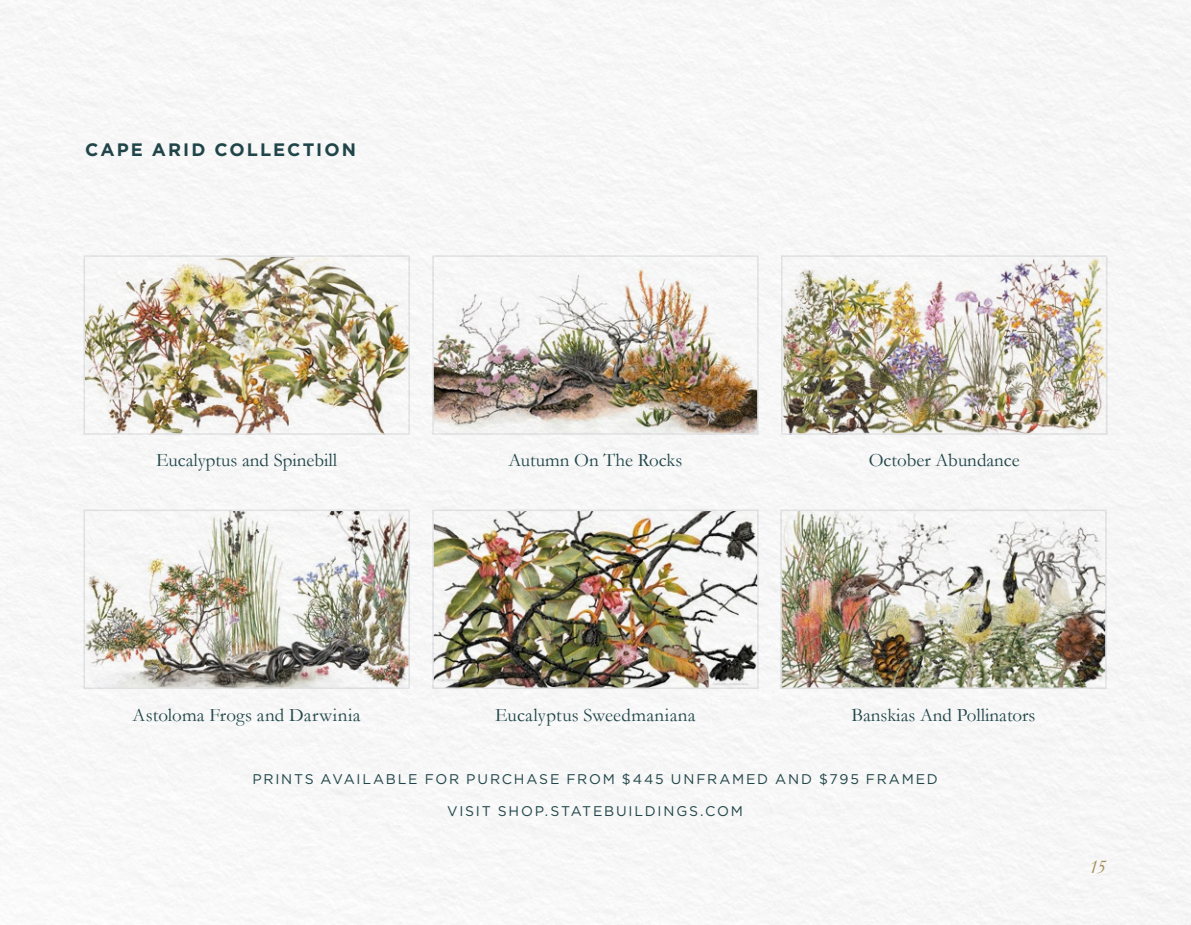
<style>
.page{position:relative;width:1191px;height:925px;background:#fff}
.page>*{position:absolute;margin:0;border:0;box-sizing:border-box;transform-origin:0 0}
.t1{font:italic 20px "Garamond";color:#ab945b}
.t2{font:19px "Garamond";color:#22484c}
.t3{font:700 18px "Gotham";letter-spacing:.115em;color:#22484c}
.t4{font:14px "Gotham";letter-spacing:.125em;color:#22484c}
</style>
<div class="page">
<img style="left:0;top:0;width:1191px;height:924px">
<p class="t3" style="left:85px;top:138px;width:272px">CAPE ARID COLLECTION</p>
<p class="t2" style="left:156px;top:447px;width:183px">Eucalyptus and Spinebill</p>
<p class="t2" style="left:868px;top:447px;width:152px">October Abundance</p>
<p class="t2" style="left:508px;top:447px;width:175px">Autumn On The Rocks</p>
<p class="t2" style="left:133px;top:701px;width:229px">Astoloma Frogs and Darwinia</p>
<p class="t2" style="left:495px;top:701px;width:202px">Eucalyptus Sweedmaniana</p>
<p class="t2" style="left:851px;top:701px;width:186px">Banskias And Pollinators</p>
<p class="t4" style="left:252px;top:769px;width:687px">PRINTS AVAILABLE FOR PURCHASE FROM $445 UNFRAMED AND $795 FRAMED</p>
<p class="t4" style="left:447px;top:801px;width:297px">VISIT SHOP.STATEBUILDINGS.COM</p>
<p class="t1" style="left:1088px;top:852px;width:19px">15</p>
</div>
